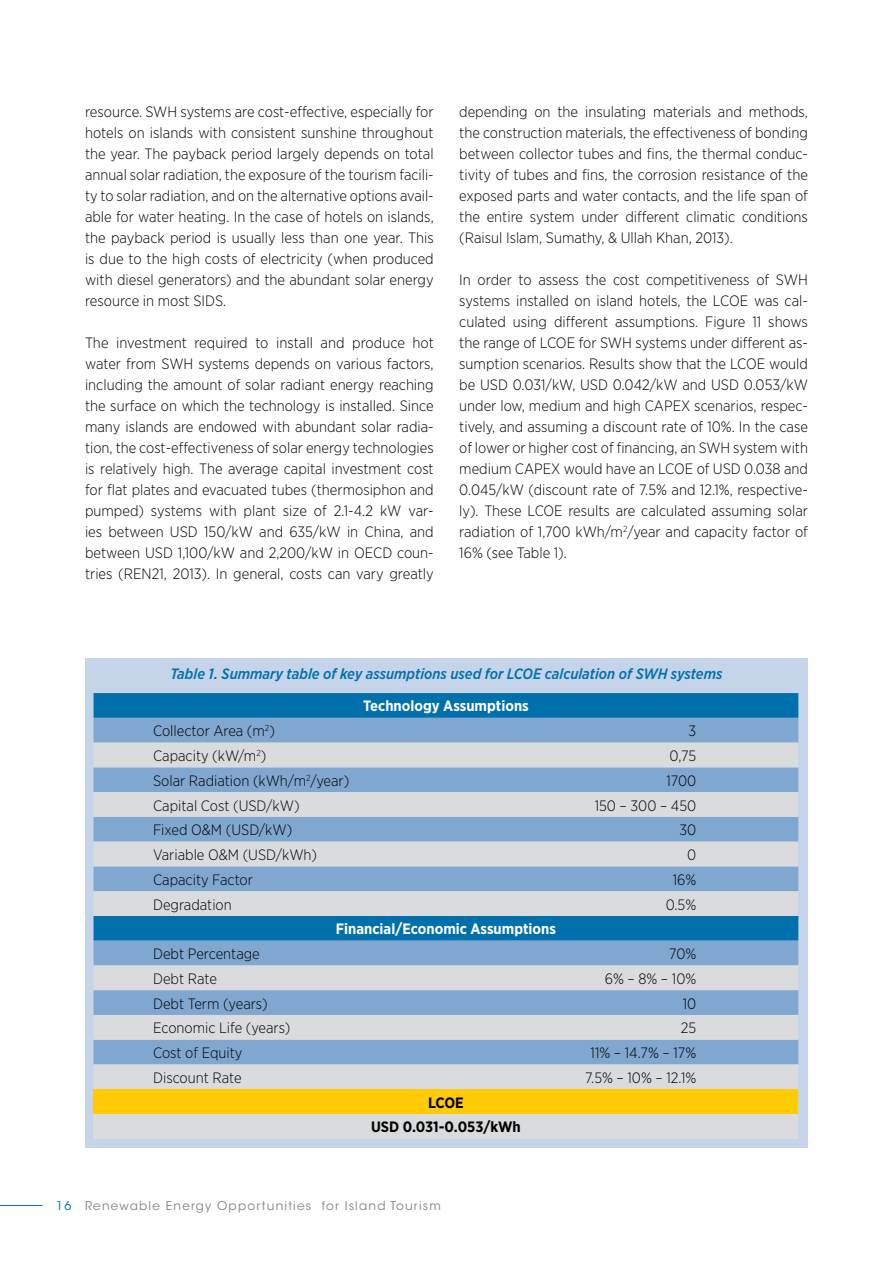
<style>
.page{position:relative;width:893px;height:1263px;background:#fff}
.page>*{position:absolute;margin:0;border:0;box-sizing:border-box;transform-origin:0 0}
.t1{font:300 15px/21px "Gotham Narrow";color:#000;text-align:justify}
.t2{font:italic 500 15px "Gotham Narrow";color:#0070ad}
.t3{font:700 15px "Gotham Narrow";color:#fff}
.t4{font:700 15px/24.8px "Gotham Narrow";color:#000;text-align:center}
.t5{font:12px "ITC Avant Garde Std";letter-spacing:.1em;color:#808285}
.s1{color:#0070ad}
</style>
<div class="page">
<hr style="left:0;top:1205px;width:43px;height:1px;background:#0070ad">
<div style="left:85px;top:658px;width:723px;height:489px;background:#c5d4e9"></div>
<svg style="left:94px;top:693px;width:704px;height:25px;background:#0271ad"></svg>
<div style="left:94px;top:718px;width:704px;height:25px;background:#80a7d0"></div>
<svg style="left:94px;top:743px;width:704px;height:346px;background:#a4bdd3"></svg>
<div style="left:94px;top:1089px;width:704px;height:25px;background:#ffcb05"></div>
<div style="left:94px;top:1114px;width:704px;height:25px;background:#dadbdc"></div>
<p class="t1" style="left:85px;top:101px;width:350px">resource. SWH systems are cost-effective, especially for hotels on islands with consistent sunshine throughout the year. The payback period largely depends on total annual solar radiation, the exposure of the tourism facili&shy;ty to solar radiation, and on the alternative options avail&shy;able for water heating. In the case of hotels on islands, the payback period is usually less than one year. This is due to the high costs of electricity (when produced with diesel generators) and the abundant solar energy resource in most SIDS.</p>
<p class="t1" style="left:85px;top:332px;width:350px">The investment required to install and produce hot water from SWH systems depends on various factors, including the amount of solar radiant energy reaching the surface on which the technology is installed. Since many islands are endowed with abundant solar radia&shy;tion, the cost-effectiveness of solar energy technologies is relatively high. The average capital investment cost for flat plates and evacuated tubes (thermosiphon and pumped) systems with plant size of 2.1-4.2 kW var&shy;ies between USD 150/kW and 635/kW in China, and between USD 1,100/kW and 2,200/kW in OECD coun&shy;tries (REN21, 2013). In general, costs can vary greatly</p>
<p class="t1" style="left:459px;top:101px;width:350px">depending on the insulating materials and methods, the construction materials, the effectiveness of bonding between collector tubes and fins, the thermal conduc&shy;tivity of tubes and fins, the corrosion resistance of the exposed parts and water contacts, and the life span of the entire system under different climatic conditions (Raisul Islam, Sumathy, &amp; Ullah Khan, 2013).</p>
<p class="t1" style="left:459px;top:269px;width:350px">In order to assess the cost competitiveness of SWH systems installed on island hotels, the LCOE was cal&shy;culated using different assumptions. Figure 11 shows the range of LCOE for SWH systems under different as&shy;sumption scenarios. Results show that the LCOE would be USD 0.031/kW, USD 0.042/kW and USD 0.053/kW under low, medium and high CAPEX scenarios, respec&shy;tively, and assuming a discount rate of 10%. In the case of lower or higher cost of financing, an SWH system with medium CAPEX would have an LCOE of USD 0.038 and 0.045/kW (discount rate of 7.5% and 12.1%, respective&shy;ly). These LCOE results are calculated assuming solar radiation of 1,700 kWh/m<sup>2</sup>/year and capacity factor of 16% (see Table 1).</p>
<p class="t2" style="left:170px;top:664px;width:553px">Table 1. Summary table of key assumptions used for LCOE calculation of SWH systems</p>
<p class="t3" style="left:363px;top:696px;width:167px">Technology Assumptions</p>
<p class="t1" style="left:153px;top:720px;width:123px">Collector Area (m<sup>2</sup>)</p>
<p class="t1" style="left:689px;top:720px;width:9px">3</p>
<p class="t1" style="left:153px;top:745px;width:115px">Capacity (kW/m<sup>2</sup>)</p>
<p class="t1" style="left:669px;top:745px;width:28px">0,75</p>
<p class="t1" style="left:153px;top:770px;width:198px">Solar Radiation (kWh/m<sup>2</sup>/year)</p>
<p class="t1" style="left:666px;top:770px;width:31px">1700</p>
<p class="t1" style="left:153px;top:794px;width:148px">Capital Cost (USD/kW)</p>
<p class="t1" style="left:595px;top:794px;width:103px">150 – 300 – 450</p>
<p class="t1" style="left:153px;top:819px;width:141px">Fixed O&amp;M (USD/kW)</p>
<p class="t1" style="left:679px;top:819px;width:18px">30</p>
<p class="t1" style="left:153px;top:844px;width:166px">Variable O&amp;M (USD/kWh)</p>
<p class="t1" style="left:687px;top:844px;width:11px">0</p>
<p class="t1" style="left:153px;top:869px;width:101px">Capacity Factor</p>
<p class="t1" style="left:673px;top:869px;width:25px">16%</p>
<p class="t1" style="left:153px;top:893px;width:80px">Degradation</p>
<p class="t1" style="left:666px;top:893px;width:32px">0.5%</p>
<p class="t3" style="left:336px;top:919px;width:222px">Financial/Economic Assumptions</p>
<p class="t1" style="left:153px;top:943px;width:108px">Debt Percentage</p>
<p class="t1" style="left:669px;top:943px;width:29px">70%</p>
<p class="t1" style="left:153px;top:968px;width:65px">Debt Rate</p>
<p class="t1" style="left:605px;top:968px;width:93px">6% – 8% – 10%</p>
<p class="t1" style="left:153px;top:992px;width:116px">Debt Term (years)</p>
<p class="t1" style="left:683px;top:992px;width:15px">10</p>
<p class="t1" style="left:153px;top:1017px;width:139px">Economic Life (years)</p>
<p class="t1" style="left:681px;top:1017px;width:17px">25</p>
<p class="t1" style="left:153px;top:1042px;width:91px">Cost of Equity</p>
<p class="t1" style="left:591px;top:1042px;width:107px">11% – 14.7% – 17%</p>
<p class="t1" style="left:153px;top:1067px;width:90px">Discount Rate</p>
<p class="t1" style="left:585px;top:1067px;width:113px">7.5% – 10% – 12.1%</p>
<p class="t4" style="left:371px;top:1090px;width:151px">LCOE<br>USD 0.031-0.053/kWh</p>
<p class="t5" style="left:56px;top:1198px;width:386px"><span class="s1">16</span> Renewable Energy Opportunities for Island Tourism</p>
</div>
